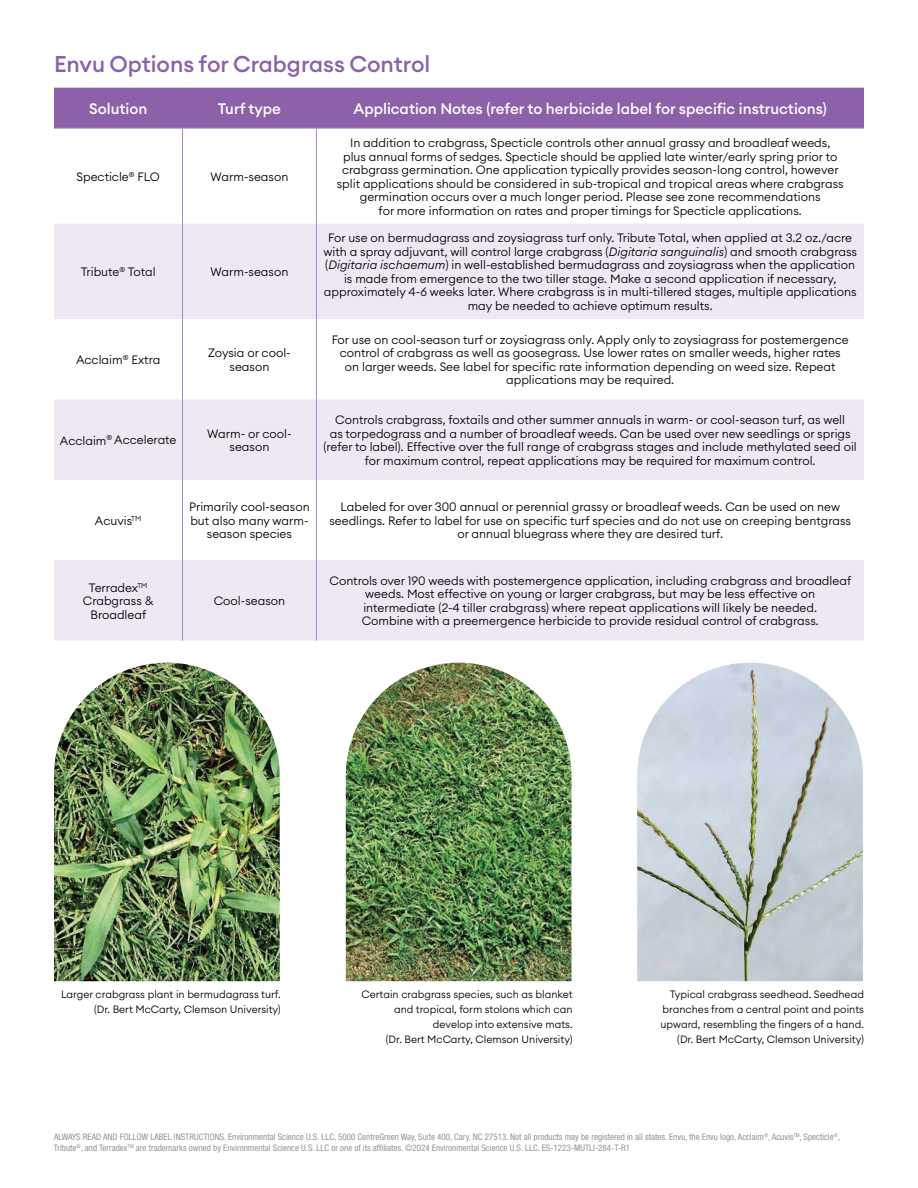
<style>
.page{position:relative;width:918px;height:1188px;background:#fff}
.page>*{position:absolute;margin:0;border:0;box-sizing:border-box;transform-origin:0 0}
.t1{font:500 22.5px "Euclid Circular A";color:#8c61a9}
.t2{font:500 15px "Euclid Circular A";color:#fff}
.t3{font:300 12px/13.5px "Euclid Circular A";color:#010203;text-align:center}
.t4{font:300 10.5px/15px "Euclid Circular A";color:#010203;text-align:right}
.t5{font:condensed 9px/10.5px "Helvetica Neue LT Std";color:#939598}
.s1{font-style:italic}
</style>
<div class="page">
<div style="left:54px;top:88px;width:810px;height:40px;background:#8c61a9"></div>
<svg style="left:54px;top:224px;width:810px;height:417px;fill:#ede8f3"></svg>
<hr style="left:182px;top:129px;width:1px;height:95px;background:#a787be">
<hr style="left:316px;top:129px;width:1px;height:95px;background:#a787be">
<hr style="left:182px;top:224px;width:1px;height:95px;background:#a787be">
<hr style="left:316px;top:224px;width:1px;height:95px;background:#a787be">
<hr style="left:182px;top:319px;width:1px;height:80px;background:#a787be">
<hr style="left:316px;top:319px;width:1px;height:80px;background:#a787be">
<hr style="left:182px;top:399px;width:1px;height:81px;background:#a787be">
<hr style="left:316px;top:399px;width:1px;height:81px;background:#a787be">
<hr style="left:182px;top:480px;width:1px;height:80px;background:#a787be">
<hr style="left:316px;top:480px;width:1px;height:80px;background:#a787be">
<hr style="left:182px;top:560px;width:1px;height:81px;background:#a787be">
<hr style="left:316px;top:560px;width:1px;height:81px;background:#a787be">
<hr style="left:54px;top:128px;width:129px;height:1px;background:#a787be">
<hr style="left:183px;top:128px;width:133px;height:1px;background:#a787be">
<hr style="left:316px;top:128px;width:548px;height:1px;background:#a787be">
<img style="left:54px;top:663px;width:226px;height:318px">
<img style="left:346px;top:663px;width:226px;height:318px">
<img style="left:637px;top:663px;width:226px;height:318px">
<h1 class="t1" style="left:54px;top:50px;width:378px">Envu Options for Crabgrass Control</h1>
<p class="t2" style="left:89px;top:99px;width:60px">Solution</p>
<p class="t2" style="left:218px;top:99px;width:64px">Turf type</p>
<p class="t2" style="left:353px;top:99px;width:475px">Application Notes (refer to herbicide label for specific instructions)</p>
<p class="t3" style="left:77px;top:170px;width:85px">Specticle<sup>®</sup> FLO</p>
<p class="t3" style="left:211px;top:170px;width:79px">Warm-season</p>
<p class="t3" style="left:81px;top:265px;width:76px">Tribute<sup>®</sup> Total</p>
<p class="t3" style="left:211px;top:265px;width:79px">Warm-season</p>
<p class="t3" style="left:76px;top:353px;width:86px">Acclaim<sup>®</sup> Extra</p>
<p class="t3" style="left:208px;top:346px;width:84px">Zoysia or cool&shy;season</p>
<p class="t3" style="left:60px;top:433px;width:118px">Acclaim<sup>®</sup> Accelerate</p>
<p class="t3" style="left:207px;top:427px;width:86px">Warm- or cool&shy;season</p>
<p class="t3" style="left:337px;top:136px;width:508px">In addition to crabgrass, Specticle controls other annual grassy and broadleaf weeds,<br>plus annual forms of sedges. Specticle should be applied late winter/early spring prior to crabgrass germination. One application typically provides season-long control, however split applications should be considered in sub-tropical and tropical areas where crabgrass germination occurs over a much longer period. Please see zone recommendations<br>for more information on rates and proper timings for Specticle applications.</p>
<p class="t3" style="left:323px;top:231px;width:535px">For use on bermudagrass and zoysiagrass turf only. Tribute Total, when applied at 3.2 oz./acre with a spray adjuvant, will control large crabgrass (<span class="s1">Digitaria sanguinalis</span>) and smooth crabgrass (<span class="s1">Digitaria ischaemum</span>) in well-established bermudagrass and zoysiagrass when the application is made from emergence to the two tiller stage. Make a second application if necessary, approximately 4-6 weeks later. Where crabgrass is in multi-tillered stages, multiple applications may be needed to achieve optimum results.</p>
<p class="t3" style="left:332px;top:333px;width:518px">For use on cool-season turf or zoysiagrass only. Apply only to zoysiagrass for postemergence control of crabgrass as well as goosegrass. Use lower rates on smaller weeds, higher rates on larger weeds. See label for specific rate information depending on weed size. Repeat applications may be required.</p>
<p class="t3" style="left:324px;top:413px;width:535px">Controls crabgrass, foxtails and other summer annuals in warm- or cool-season turf, as well<br>as torpedograss and a number of broadleaf weeds. Can be used over new seedlings or sprigs (refer to label). Effective over the full range of crabgrass stages and include methylated seed oil for maximum control, repeat applications may be required for maximum control.</p>
<p class="t3" style="left:95px;top:514px;width:48px">Acuvis<sup>TM</sup></p>
<p class="t3" style="left:83px;top:580px;width:72px">Terradex<sup>TM<br></sup>Crabgrass &amp;<br>Broadleaf</p>
<p class="t3" style="left:189px;top:500px;width:122px">Primarily cool-season but also many warm&shy;season species</p>
<p class="t3" style="left:329px;top:500px;width:523px">Labeled for over 300 annual or perennial grassy or broadleaf weeds. Can be used on new seedlings. Refer to label for use on specific turf species and do not use on creeping bentgrass or annual bluegrass where they are desired turf.</p>
<p class="t3" style="left:214px;top:594px;width:73px">Cool-season</p>
<p class="t3" style="left:330px;top:574px;width:523px">Controls over 190 weeds with postemergence application, including crabgrass and broadleaf weeds. Most effective on young or larger crabgrass, but may be less effective on intermediate (2-4 tiller crabgrass) where repeat applications will likely be needed.<br>Combine with a preemergence herbicide to provide residual control of crabgrass.</p>
<p class="t4" style="left:61px;top:987px;width:221px">Larger crabgrass plant in bermudagrass turf. (Dr. Bert McCarty, Clemson University)</p>
<p class="t4" style="left:362px;top:987px;width:213px">Certain crabgrass species, such as blanket and tropical, form stolons which can develop into extensive mats.<br>(Dr. Bert McCarty, Clemson University)</p>
<p class="t4" style="left:660px;top:987px;width:205px">Typical crabgrass seedhead. Seedhead branches from a central point and points upward, resembling the fingers of a hand. (Dr. Bert McCarty, Clemson University)</p>
<p class="t5" style="left:54px;top:1132px;width:788px">ALWAYS READ AND FOLLOW LABEL INSTRUCTIONS. Environmental Science U.S. LLC, 5000 CentreGreen Way, Suite 400, Cary, NC 27513. Not all products may be registered in all states. Envu, the Envu logo, Acclaim<sup>®</sup>, Acuvis<sup>TM</sup>, Specticle<sup>®</sup>,<br>Tribute<sup>®</sup>, and Terradex<sup>TM</sup> are trademarks owned by Environmental Science U.S. LLC or one of its affiliates. ©2024 Environmental Science U.S. LLC. ES-1223-MUTLI-284-T-R1</p>
</div>
